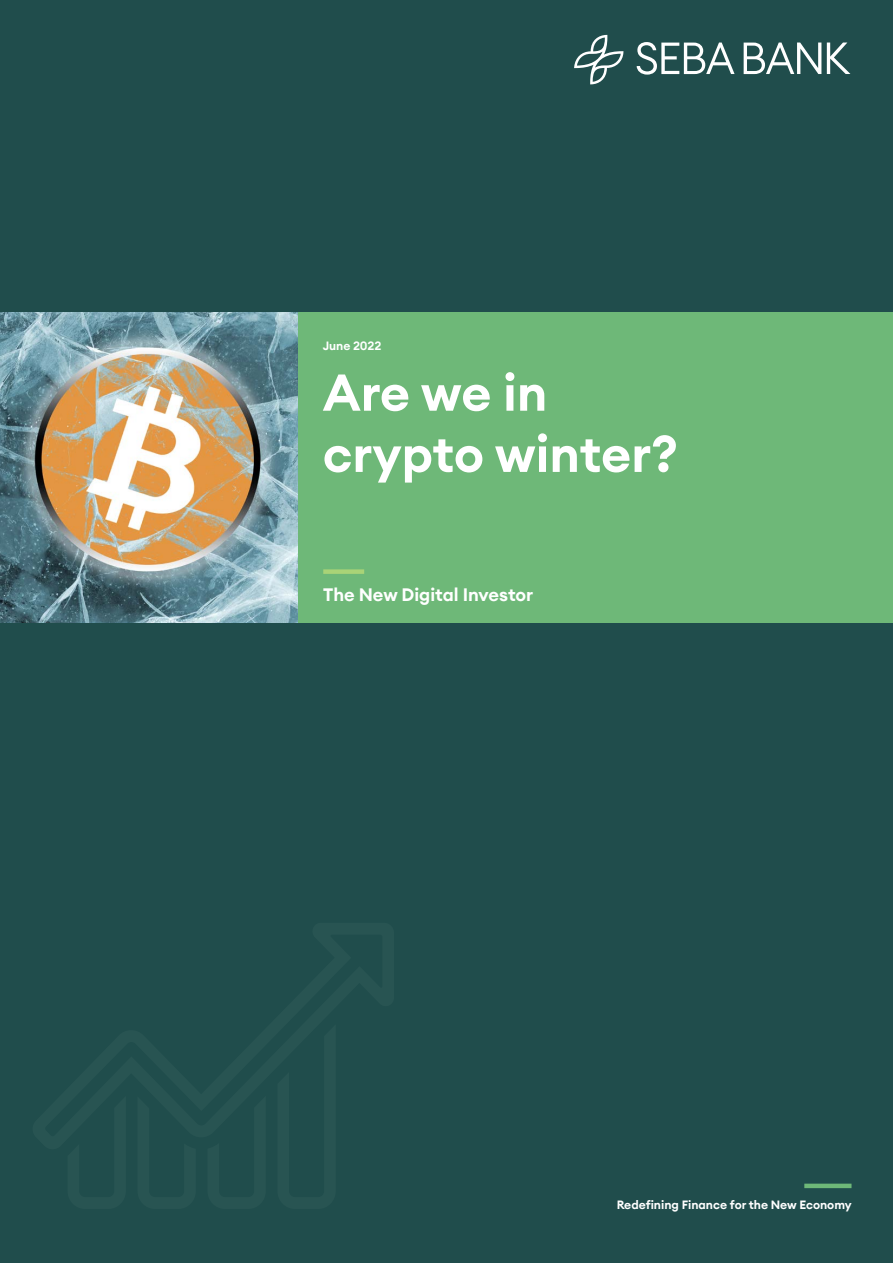
<style>
.page{position:relative;width:893px;height:1263px;background:#204d4c}
.page>*{position:absolute;margin:0;border:0;box-sizing:border-box;transform-origin:0 0}
.t1{font:600 51px/61.2px "Seba Euclid";color:#fff}
.t2{font:600 18px "Seba Euclid";letter-spacing:-.005em;color:#fff}
.t3{font:600 12px "Seba Euclid";color:#fff}
</style>
<div class="page">
<svg style="left:574px;top:35px;width:49px;height:49px"></svg>
<svg style="left:637px;top:42px;width:97px;height:33px"></svg>
<svg style="left:744px;top:43px;width:77px;height:31px"></svg>
<svg style="left:827px;top:43px;width:23px;height:31px"></svg>
<hr style="left:804px;top:1184px;width:47px;height:4px;background:#6eb878">
<div style="left:0;top:312px;width:893px;height:310px;background:#6eb878"></div>
<div style="left:323px;top:569px;width:41px;height:5px;background:#a9d377"></div>
<img style="left:0;top:312px;width:298px;height:310px">
<p class="t3" style="left:323px;top:337px;width:60px">June 2022</p>
<h1 class="t1" style="left:323px;top:362px;width:357px">Are we in crypto winter?</h1>
<h2 class="t2" style="left:323px;top:583px;width:212px">The New Digital Investor</h2>
<p class="t3" style="left:617px;top:1197px;width:237px">Redefining Finance for the New Economy</p>
</div>
